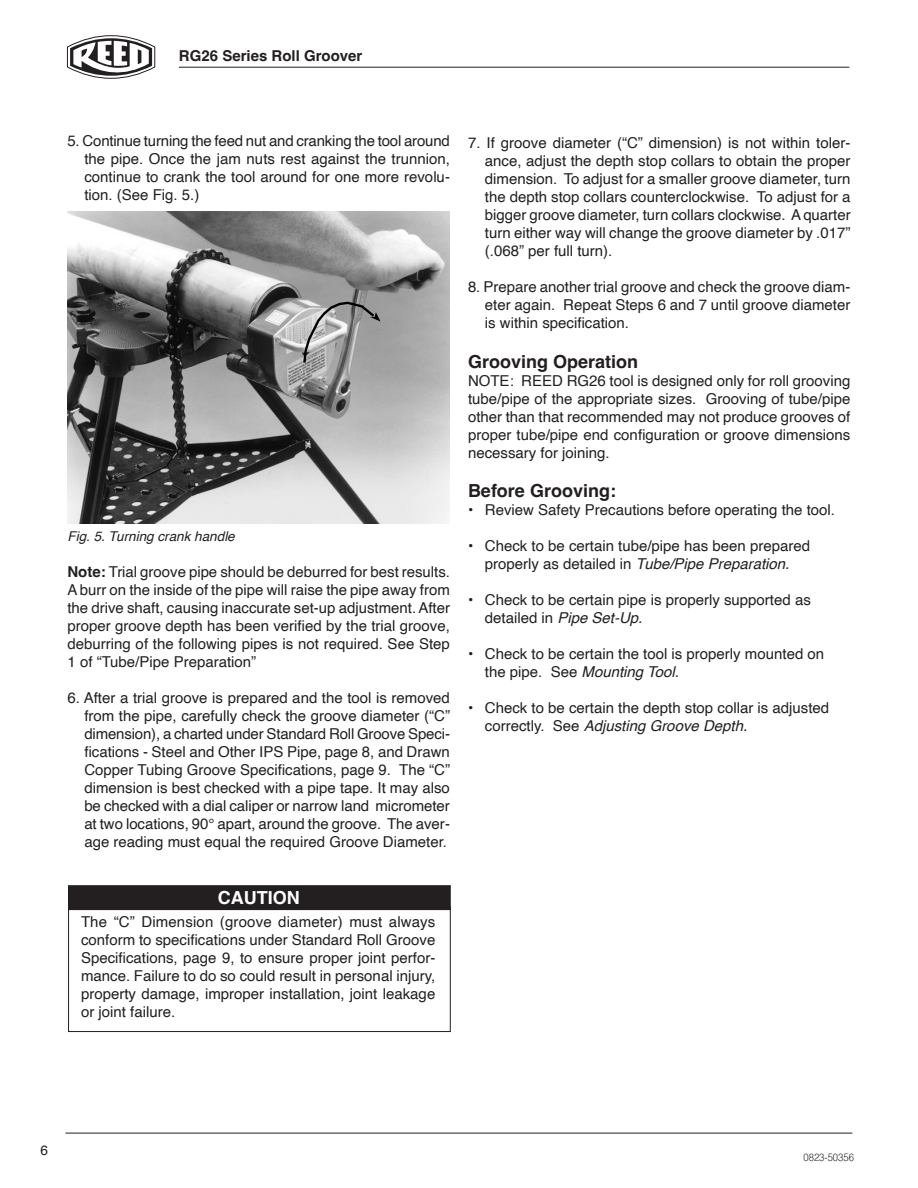
<style>
.page{position:relative;width:918px;height:1188px;background:#fff}
.page>*{position:absolute;margin:0;border:0;box-sizing:border-box;transform-origin:0 0}
.t1{font:700 18px "Helvetica";color:#231f20}
.t2{font:700 18px "Helvetica";color:#fff}
.t3{font:15px/18px "Helvetica";color:#231f20;text-align:justify}
.t4{font:italic 15px "Helvetica";color:#231f20}
.t5{font:700 15px "Helvetica";color:#231f20}
.t6{font:italic 13.5px "Helvetica";color:#231f20}
.t7{font:13.5px "Helvetica";color:#231f20}
.t8{font:300 10.5px "Helvetica";color:#231f20;scale:.9 1}
.s1{font-weight:700}
.s2{font-style:normal}
.s3{font-style:italic}
</style>
<div class="page">
<svg style="left:66px;top:35px;width:90px;height:44px"></svg>
<hr style="left:179px;top:67px;width:670px;height:1px;background:#231f20">
<hr style="left:65px;top:1133px;width:787px;height:1px;background:#231f20">
<div style="left:69px;top:886px;width:381px;height:24px;background:#231f20"></div>
<div style="left:68px;top:885px;width:383px;height:25px;border:1px solid #231f20"></div>
<div style="left:68px;top:907px;width:383px;height:125px;border:1px solid #231f20"></div>
<img style="left:68px;top:211px;width:382px;height:312px">
<svg style="left:302px;top:300px;width:79px;height:65px;background:#9f9f9f"></svg>
<p class="t5" style="left:179px;top:46px;width:185px">RG26 Series Roll Groover</p>
<p class="t3" style="left:84px;top:132px;width:367px;text-indent:-17px">5. Continue turning the feed nut and cranking the tool around the pipe. Once the jam nuts rest against the trunnion, continue to crank the tool around for one more revolu&shy;tion. (See Fig. 5.)</p>
<p class="t6" style="left:68px;top:525px;width:169px">Fig. 5. Turning crank handle</p>
<p class="t3" style="left:68px;top:563px;width:384px"><span class="s1">Note:</span> Trial groove pipe should be deburred for best results.<br>A burr on the inside of the pipe will raise the pipe away from the drive shaft, causing inaccurate set-up adjustment. After proper groove depth has been verified by the trial groove, deburring of the following pipes is not required. See Step 1 of “Tube/Pipe Preparation”</p>
<p class="t3" style="left:84px;top:689px;width:367px;text-indent:-17px">6. After a trial groove is prepared and the tool is removed from the pipe, carefully check the groove diameter (“C” dimension), a charted under Standard Roll Groove Speci&shy;fications - Steel and Other IPS Pipe, page 8, and Drawn Copper Tubing Groove Specifications, page 9. The “C” dimension is best checked with a pipe tape. It may also be checked with a dial caliper or narrow land micrometer at two locations, 90° apart, around the groove. The aver&shy;age reading must equal the required Groove Diameter.</p>
<p class="t2" style="left:218px;top:887px;width:83px">CAUTION</p>
<p class="t3" style="left:81px;top:913px;width:356px">The “C” Dimension (groove diameter) must always conform to specifications under Standard Roll Groove Specifications, page 9, to ensure proper joint perfor&shy;mance. Failure to do so could result in personal injury, property damage, improper installation, joint leakage or joint failure.</p>
<p class="t3" style="left:485px;top:134px;width:367px;text-indent:-17px">7. If groove diameter (“C” dimension) is not within toler&shy;ance, adjust the depth stop collars to obtain the proper dimension. To adjust for a smaller groove diameter, turn the depth stop collars counterclockwise. To adjust for a bigger groove diameter, turn collars clockwise. A quarter turn either way will change the groove diameter by .017” (.068” per full turn).</p>
<p class="t3" style="left:485px;top:278px;width:367px;text-indent:-17px">8. Prepare another trial groove and check the groove diam&shy;eter again. Repeat Steps 6 and 7 until groove diameter is within specification.</p>
<p class="t1" style="left:468px;top:350px;width:172px">Grooving Operation</p>
<p class="t3" style="left:468px;top:372px;width:384px">NOTE: REED RG26 tool is designed only for roll grooving tube/pipe of the appropriate sizes. Grooving of tube/pipe other than that recommended may not produce grooves of proper tube/pipe end configuration or groove dimensions necessary for joining.</p>
<p class="t1" style="left:468px;top:480px;width:150px">Before Grooving:</p>
<p class="t3" style="left:468px;top:501px;width:369px">• Review Safety Precautions before operating the tool.</p>
<p class="t3" style="left:468px;top:537px;width:344px">• Check to be certain tube/pipe has been prepared</p>
<p class="t4" style="left:485px;top:552px;width:306px"><span class="s2">properly as detailed in</span> Tube/Pipe Preparation.</p>
<p class="t3" style="left:468px;top:591px;width:344px">• Check to be certain pipe is properly supported as</p>
<p class="t4" style="left:485px;top:606px;width:159px"><span class="s2">detailed in</span> Pipe Set-Up.</p>
<p class="t3" style="left:485px;top:645px;width:341px;text-indent:-17px">• Check to be certain the tool is properly mounted on the pipe. See <span class="s3">Mounting Tool.</span></p>
<p class="t3" style="left:468px;top:699px;width:363px">• Check to be certain the depth stop collar is adjusted</p>
<p class="t4" style="left:485px;top:714px;width:264px"><span class="s2">correctly. See</span> Adjusting Groove Depth.</p>
<p class="t7" style="left:40px;top:1140px;width:9px">6</p>
<p class="t8" style="left:804px;top:1148px;width:58px">0823-50356</p>
</div>
